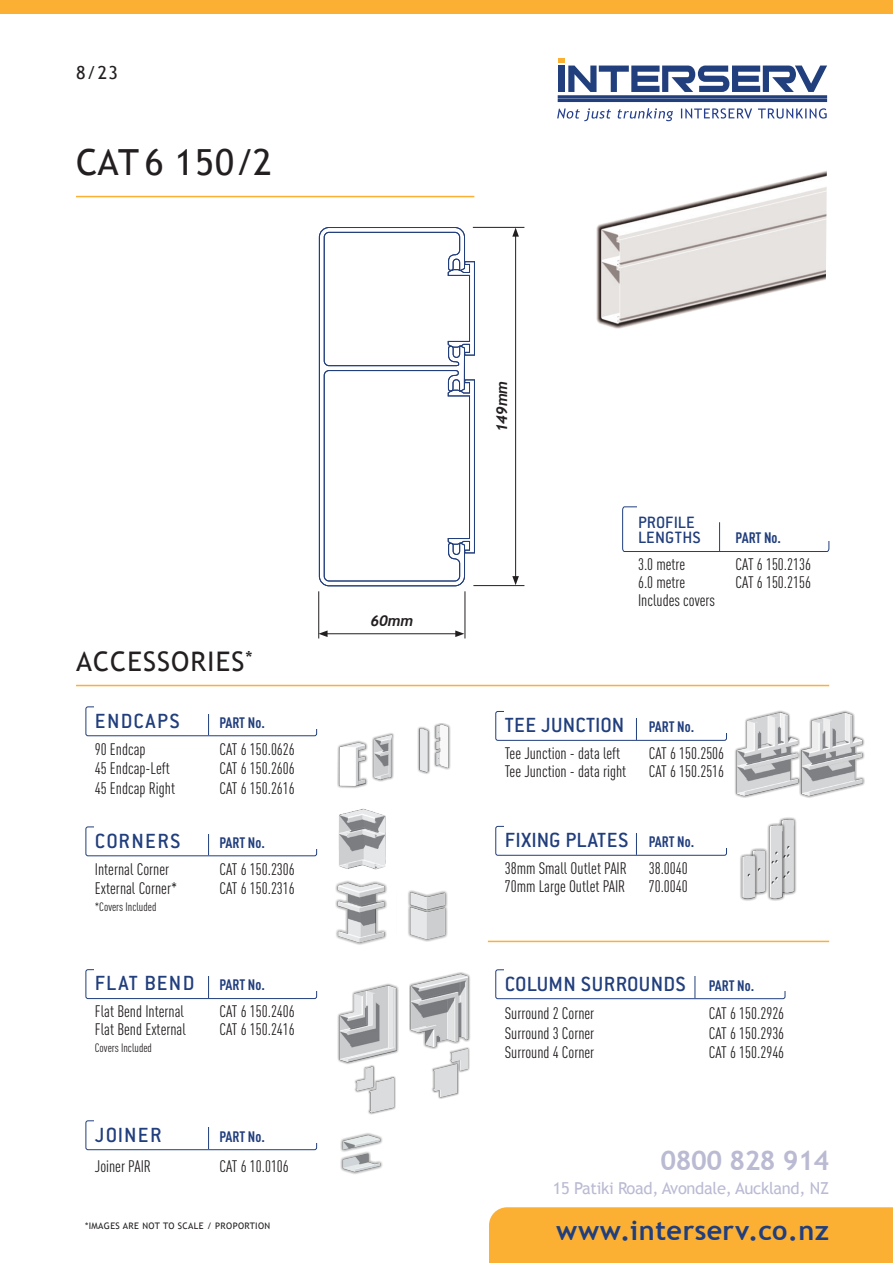
<style>
.page{position:relative;width:893px;height:1263px;background:#fff}
.page>*{position:absolute;margin:0;border:0;box-sizing:border-box;transform-origin:0 0}
.t1{font:36px "Trebuchet MS";letter-spacing:.02em;color:#231f20}
.t2{font:700 27px "Trebuchet MS";letter-spacing:.02em;color:#213e7d}
.t3{font:27px "Trebuchet MS";letter-spacing:.04em;color:#231f20}
.t4{font:700 27px "Trebuchet MS";letter-spacing:-.02em;color:#babad3}
.t5{font:500 22.5px "Conduit ITC Std";letter-spacing:.02em;color:#213e7d}
.t6{font:500 22.5px "Conduit ITC Std";letter-spacing:.055em;color:#213e7d}
.t7{font:500 22.5px "Conduit ITC Std";letter-spacing:.06em;color:#213e7d}
.t8{font:500 18px/15.6px "Conduit ITC Std";letter-spacing:.005em;color:#213e7d}
.t9{font:18px "Trebuchet MS";color:#231f20}
.t10{font:condensed 16.5px "DIN Pro";color:#231f20}
.t11{font:16.5px "Trebuchet MS";letter-spacing:-.02em;color:#babad3}
.t12{font:700 condensed 15px "DIN Pro";letter-spacing:-.015em;color:#213e7d}
.t13{font:italic 700 15px "Trebuchet";color:#231f20}
.t14{font:condensed 12px "DIN Pro";color:#231f20}
.t15{font:9px "Trebuchet MS";letter-spacing:.04em;color:#231f20}
.s1{font-family:"DIN Pro";font-weight:700;font-stretch:condensed;font-size:15px}
</style>
<div class="page">
<div style="left:495px;top:711px;width:232px;height:30px;border:1px solid #213e7d;border-radius:2px"></div>
<svg style="left:636px;top:718px;width:1px;height:22px"></svg>
<div style="left:504px;top:709px;width:215px;height:9px;background:#fff"></div>
<div style="left:719px;top:709px;width:12px;height:24px;background:#fff"></div>
<div style="left:495px;top:826px;width:232px;height:30px;border:1px solid #213e7d;border-radius:2px"></div>
<svg style="left:636px;top:833px;width:1px;height:22px"></svg>
<div style="left:504px;top:824px;width:215px;height:9px;background:#fff"></div>
<div style="left:719px;top:824px;width:12px;height:24px;background:#fff"></div>
<div style="left:495px;top:969px;width:290px;height:30px;border:1px solid #213e7d;border-radius:2px"></div>
<svg style="left:695px;top:976px;width:1px;height:22px"></svg>
<div style="left:504px;top:968px;width:273px;height:8px;background:#fff"></div>
<div style="left:777px;top:968px;width:13px;height:23px;background:#fff"></div>
<div style="left:86px;top:706px;width:231px;height:30px;border:1px solid #213e7d;border-radius:2px"></div>
<svg style="left:208px;top:714px;width:1px;height:21px"></svg>
<div style="left:94px;top:705px;width:215px;height:8px;background:#fff"></div>
<div style="left:309px;top:705px;width:12px;height:23px;background:#fff"></div>
<div style="left:86px;top:826px;width:231px;height:30px;border:1px solid #213e7d;border-radius:2px"></div>
<svg style="left:208px;top:834px;width:1px;height:21px"></svg>
<div style="left:94px;top:825px;width:215px;height:8px;background:#fff"></div>
<div style="left:309px;top:825px;width:12px;height:23px;background:#fff"></div>
<div style="left:86px;top:969px;width:231px;height:30px;border:1px solid #213e7d;border-radius:2px"></div>
<svg style="left:208px;top:976px;width:1px;height:22px"></svg>
<div style="left:94px;top:967px;width:215px;height:9px;background:#fff"></div>
<div style="left:309px;top:967px;width:12px;height:24px;background:#fff"></div>
<div style="left:86px;top:1120px;width:231px;height:30px;border:1px solid #213e7d;border-radius:2px"></div>
<svg style="left:208px;top:1127px;width:1px;height:22px"></svg>
<div style="left:94px;top:1119px;width:215px;height:8px;background:#fff"></div>
<div style="left:309px;top:1119px;width:12px;height:23px;background:#fff"></div>
<img style="left:596px;top:170px;width:231px;height:159px">
<hr style="left:473px;top:227px;width:51px;height:1px;background:#231f20">
<hr style="left:515px;top:234px;width:1px;height:344px;background:#231f20">
<svg style="left:512px;top:228px;width:7px;height:9px"></svg>
<svg style="left:512px;top:576px;width:7px;height:9px"></svg>
<hr style="left:465px;top:591px;width:1px;height:47px;background:#231f20">
<hr style="left:325px;top:633px;width:133px;height:1px;background:#231f20">
<svg style="left:455px;top:630px;width:9px;height:7px"></svg>
<svg style="left:319px;top:630px;width:9px;height:7px"></svg>
<hr style="left:473px;top:585px;width:51px;height:1px;background:#231f20">
<hr style="left:318px;top:591px;width:1px;height:47px;background:#231f20">
<svg style="left:622px;top:506px;width:208px;height:46px"></svg>
<div style="left:637px;top:504px;width:192px;height:8px;background:#fff"></div>
<div style="left:823px;top:504px;width:13px;height:36px;background:#fff"></div>
<img style="left:735px;top:710px;width:130px;height:88px">
<img style="left:338px;top:808px;width:48px;height:62px">
<img style="left:335px;top:881px;width:52px;height:64px">
<img style="left:408px;top:890px;width:40px;height:52px">
<img style="left:337px;top:723px;width:114px;height:65px">
<img style="left:340px;top:1133px;width:43px;height:41px">
<img style="left:337px;top:983px;width:62px;height:81px">
<img style="left:409px;top:972px;width:62px;height:77px">
<img style="left:355px;top:1065px;width:41px;height:50px">
<img style="left:430px;top:1038px;width:41px;height:61px">
<img style="left:740px;top:817px;width:57px;height:84px">
<svg style="left:319px;top:227px;width:146px;height:360px"></svg>
<svg style="left:447px;top:379px;width:28px;height:175px"></svg>
<svg style="left:447px;top:261px;width:28px;height:95px"></svg>
<div style="left:0;top:0;width:893px;height:13px;background:#fbb033"></div>
<hr style="left:558px;top:99px;width:269px;height:3px;background:#213e7d">
<hr style="left:558px;top:95px;width:269px;height:3px;background:#213e7d">
<svg style="left:558px;top:59px;width:269px;height:33px"></svg>
<div style="left:489px;top:1207px;width:404px;height:56px;background:#fbb033"></div>
<svg style="left:557px;top:108px;width:270px;height:13px"></svg>
<hr style="left:488px;top:941px;width:341px;height:1px;background:#fbb033">
<hr style="left:76px;top:685px;width:753px;height:1px;background:#fbb033">
<hr style="left:76px;top:196px;width:398px;height:1px;background:#fbb033">
<p class="t9" style="left:76px;top:62px;width:44px">8/23</p>
<h1 class="t1" style="left:76px;top:141px;width:197px">CAT 6 150/2</h1>
<h2 class="t3" style="left:76px;top:645px;width:178px">ACCESSORIES<sup>*</sup></h2>
<h3 class="t7" style="left:95px;top:707px;width:87px">ENDCAPS</h3>
<p class="t12" style="left:219px;top:711px;width:47px">PART No.</p>
<p class="t10" style="left:95px;top:737px;width:52px">90 Endcap</p>
<p class="t10" style="left:219px;top:737px;width:77px">CAT 6 150.0626</p>
<p class="t10" style="left:95px;top:756px;width:77px">45 Endcap-Left</p>
<p class="t10" style="left:219px;top:756px;width:77px">CAT 6 150.2606</p>
<p class="t10" style="left:95px;top:776px;width:82px">45 Endcap Right</p>
<p class="t10" style="left:219px;top:776px;width:77px">CAT 6 150.2616</p>
<h3 class="t7" style="left:95px;top:827px;width:87px">CORNERS</h3>
<p class="t12" style="left:219px;top:831px;width:47px">PART No.</p>
<p class="t10" style="left:95px;top:857px;width:76px">Internal Corner</p>
<p class="t10" style="left:219px;top:857px;width:77px">CAT 6 150.2306</p>
<p class="t10" style="left:95px;top:876px;width:84px">External Corner*</p>
<p class="t10" style="left:219px;top:876px;width:77px">CAT 6 150.2316</p>
<p class="t14" style="left:95px;top:898px;width:63px">*Covers Included</p>
<h3 class="t6" style="left:95px;top:970px;width:171px">FLAT BEND <span class="s1">PART No.</span></h3>
<p class="t10" style="left:95px;top:1000px;width:91px">Flat Bend Internal</p>
<p class="t10" style="left:219px;top:1000px;width:77px">CAT 6 150.2406</p>
<p class="t10" style="left:95px;top:1018px;width:93px">Flat Bend External</p>
<p class="t10" style="left:219px;top:1018px;width:77px">CAT 6 150.2416</p>
<p class="t14" style="left:95px;top:1039px;width:59px">Covers Included</p>
<h3 class="t5" style="left:95px;top:1121px;width:68px">JOINER</h3>
<p class="t12" style="left:219px;top:1125px;width:47px">PART No.</p>
<p class="t10" style="left:95px;top:1154px;width:58px">Joiner PAIR</p>
<p class="t10" style="left:219px;top:1154px;width:71px">CAT 6 10.0106</p>
<p class="t15" style="left:85px;top:1220px;width:187px">*IMAGES ARE NOT TO SCALE / PROPORTION</p>
<p class="t13" style="left:370px;top:611px;width:44px">60mm</p>
<p class="t13" style="left:493px;top:432px;width:53px;rotate:-90deg">149mm</p>
<p class="t8" style="left:638px;top:514px;width:64px">PROFILE<br>LENGTHS</p>
<p class="t12" style="left:735px;top:526px;width:47px">PART No.</p>
<p class="t10" style="left:638px;top:552px;width:49px">3.0 metre</p>
<p class="t10" style="left:735px;top:552px;width:77px">CAT 6 150.2136</p>
<p class="t10" style="left:638px;top:570px;width:49px">6.0 metre</p>
<p class="t10" style="left:735px;top:570px;width:77px">CAT 6 150.2156</p>
<p class="t10" style="left:638px;top:588px;width:79px">Includes covers</p>
<h3 class="t5" style="left:505px;top:712px;width:191px">TEE JUNCTION <span class="s1">PART No.</span></h3>
<p class="t10" style="left:505px;top:741px;width:117px">Tee Junction - data left</p>
<p class="t10" style="left:649px;top:741px;width:77px">CAT 6 150.2506</p>
<p class="t10" style="left:505px;top:759px;width:123px">Tee Junction - data right</p>
<p class="t10" style="left:649px;top:759px;width:77px">CAT 6 150.2516</p>
<h3 class="t5" style="left:505px;top:826px;width:191px">FIXING PLATES <span class="s1">PART No.</span></h3>
<p class="t10" style="left:505px;top:856px;width:124px">38mm Small Outlet PAIR</p>
<p class="t10" style="left:649px;top:856px;width:41px">38.0040</p>
<p class="t10" style="left:505px;top:874px;width:122px">70mm Large Outlet PAIR</p>
<p class="t10" style="left:649px;top:874px;width:41px">70.0040</p>
<h3 class="t5" style="left:505px;top:970px;width:251px">COLUMN SURROUNDS <span class="s1">PART No.</span></h3>
<p class="t10" style="left:505px;top:1002px;width:91px">Surround 2 Corner</p>
<p class="t10" style="left:709px;top:1002px;width:77px">CAT 6 150.2926</p>
<p class="t10" style="left:505px;top:1021px;width:91px">Surround 3 Corner</p>
<p class="t10" style="left:709px;top:1021px;width:77px">CAT 6 150.2936</p>
<p class="t10" style="left:505px;top:1041px;width:91px">Surround 4 Corner</p>
<p class="t10" style="left:709px;top:1041px;width:77px">CAT 6 150.2946</p>
<h2 class="t4" style="left:661px;top:1143px;width:170px">0800 828 914</h2>
<p class="t11" style="left:553px;top:1178px;width:278px">15 Patiki Road, Avondale, Auckland, NZ</p>
<h2 class="t2" style="left:556px;top:1213px;width:274px">www.interserv.co.nz</h2>
</div>
